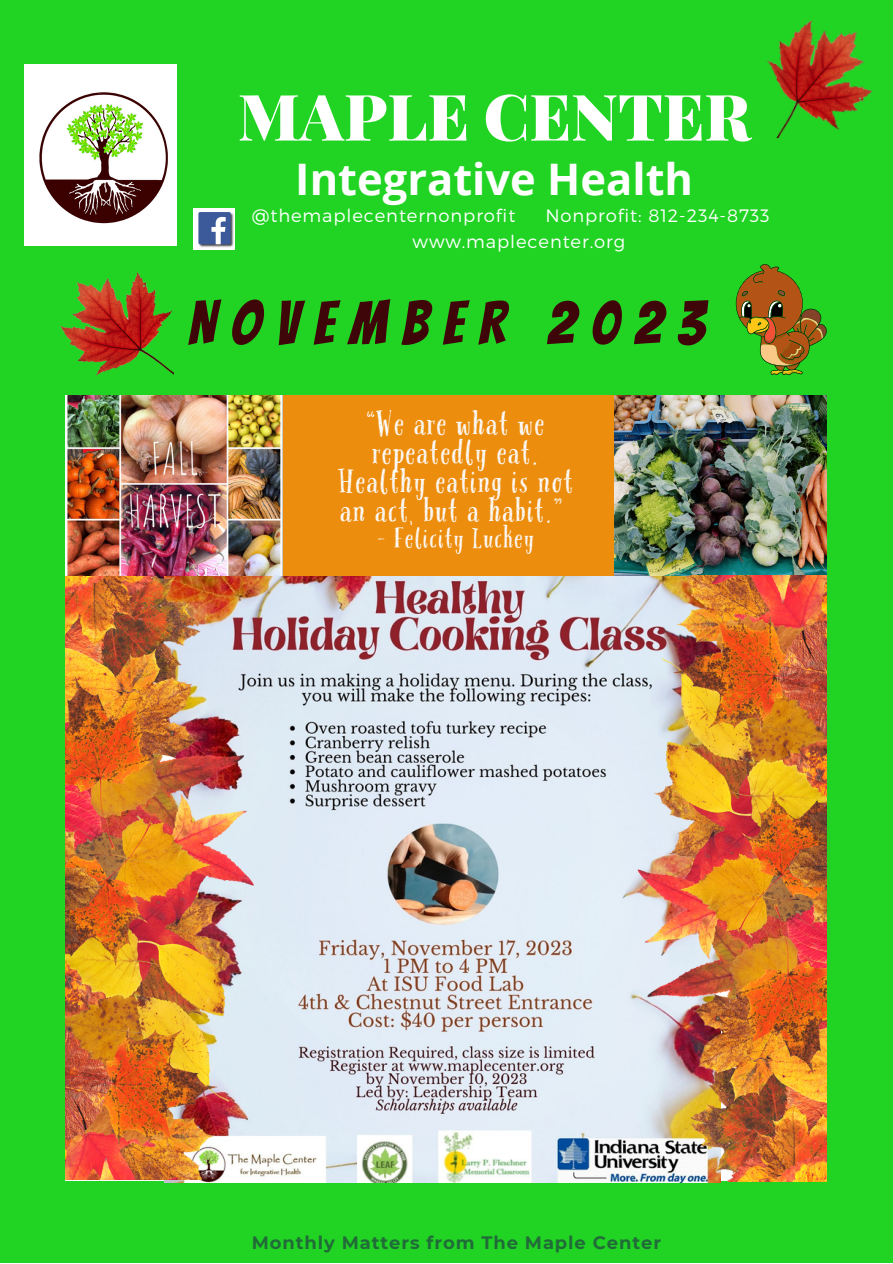
<style>
.page{position:relative;width:893px;height:1264px;background:#fff}
.page>*{position:absolute;margin:0;border:0;box-sizing:border-box;transform-origin:0 0}
.t1{font:900 64.05px "Playfair Display";color:#fff}
.t2{font:60.45px "Bangers";letter-spacing:.25em;color:#3f060a}
.t3{font:700 43.5px "Open Sans";color:#fff}
.t4{font:30px/29.2px "Pacific Northwest Rough Letters";letter-spacing:.05em;color:#fcfcfc;text-align:center}
.t5{font:25.5px "Pacific Northwest Rough Letters";letter-spacing:.05em;color:#fcfcfc}
.t6{font:300 18px/25.8px "Montserrat";letter-spacing:.05em;color:#fff}
.t7{font:700 18px "Montserrat";letter-spacing:.05em;color:#216b39}
</style>
<div class="page">
<div style="left:0;top:0;width:892px;height:1262px;background:#21d423"></div>
<img style="left:25px;top:64px;width:151px;height:181px">
<img style="left:193px;top:208px;width:42px;height:42px">
<div style="left:283px;top:395px;width:331px;height:183px;background:#ed8d0d"></div>
<img style="left:60px;top:273px;width:114px;height:102px">
<img style="left:765px;top:20px;width:107px;height:119px">
<img style="left:65px;top:395px;width:217px;height:182px">
<img style="left:614px;top:395px;width:212px;height:180px">
<svg style="left:735px;top:264px;width:91px;height:111px"></svg>
<img style="left:165px;top:576px;width:555px;height:606px">
<img style="left:65px;top:577px;width:212px;height:602px">
<img style="left:622px;top:576px;width:204px;height:605px">
<p class="t1" style="left:238px;top:71px;width:514px">MAPLE CENTER</p>
<p class="t3" style="left:295px;top:148px;width:399px">Integrative Health</p>
<p class="t6" style="left:252px;top:202px;width:265px">@themaplecenternonprofit</p>
<p class="t6" style="left:412px;top:202px;width:358px;text-indent:133px">Nonprofit: 812-234-8733 www.maplecenter.org</p>
<p class="t2" style="left:188px;top:291px;width:518px">NOVEMBER 2023</p>
<p class="t4" style="left:339px;top:410px;width:236px">“We are what we repeatedly eat.<br>Healthy eating is not an act, but a habit.”</p>
<p class="t5" style="left:378px;top:522px;width:158px">– Felicity Luckey</p>
<p class="t7" style="left:252px;top:1231px;width:410px">Monthly Matters from The Maple Center</p>
</div>
